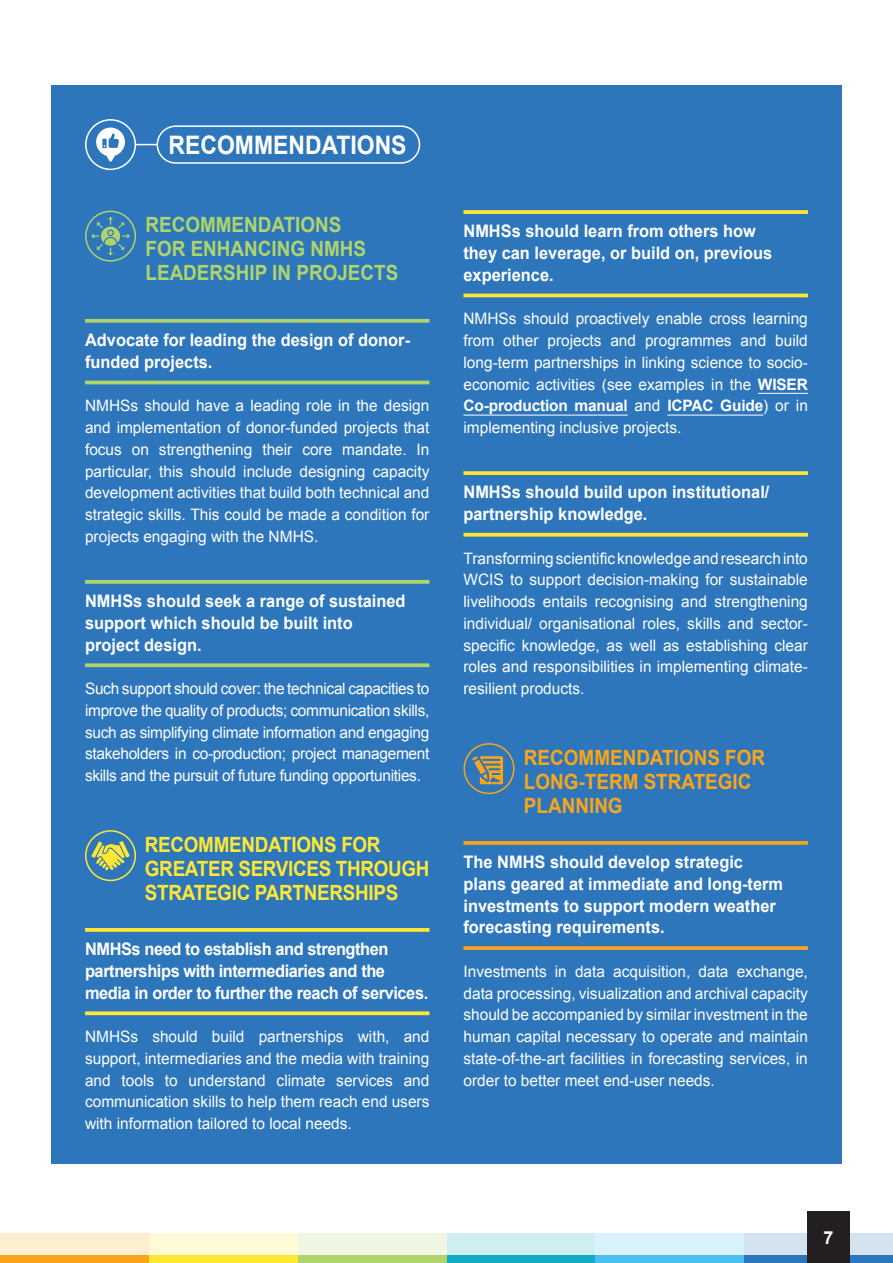
<style>
.page{position:relative;width:893px;height:1263px;background:#fff}
.page>*{position:absolute;margin:0;border:0;box-sizing:border-box;transform-origin:0 0}
.t1{font:700 25.5px "Arial";color:#fff;scale:.9 1}
.t2{font:700 21px/24px "Arial";letter-spacing:-.015em;color:#ffe834;scale:.9 1}
.t3{font:700 21px/24px "Arial";color:#afd46b;scale:.9 1}
.t4{font:700 21px/24px "Arial";color:#f9a51b;scale:.9 1}
.t5{font:700 18px "Arial";color:#fff}
.t6{font:700 17.25px/21.8px "Arial";color:#fff;scale:.95 1}
.t7{font:700 17.25px/21.8px "Arial";letter-spacing:-.025em;color:#fff;scale:.95 1}
.t8{font:15.75px/21.8px "Arial";color:#fff;text-align:justify}
.s1{font-weight:700}
</style>
<div class="page">
<div style="left:51px;top:85px;width:791px;height:1078px;background:#2e76bc"></div>
<div style="left:157px;top:125px;width:263px;height:39px;border:2px solid #fff;border-radius:18px"></div>
<div style="left:85px;top:119px;width:51px;height:51px;border:2px solid #fff;border-radius:50%"></div>
<svg style="left:136px;top:144px;width:21px;height:1px"></svg>
<svg style="left:96px;top:128px;width:29px;height:34px"></svg>
<svg style="left:85px;top:319px;width:344px;height:4px"></svg>
<hr style="left:85px;top:381px;width:344px;height:3px;background:#afd46b">
<svg style="left:85px;top:580px;width:344px;height:4px"></svg>
<svg style="left:85px;top:663px;width:344px;height:4px"></svg>
<svg style="left:85px;top:928px;width:344px;height:4px"></svg>
<svg style="left:85px;top:1011px;width:344px;height:4px"></svg>
<svg style="left:91px;top:217px;width:39px;height:38px"></svg>
<div style="left:85px;top:211px;width:51px;height:51px;border:2px solid #afd46b;border-radius:50%"></div>
<svg style="left:91px;top:841px;width:39px;height:29px"></svg>
<div style="left:85px;top:830px;width:51px;height:51px;border:2px solid #ffe834;border-radius:50%"></div>
<svg style="left:463px;top:210px;width:345px;height:4px"></svg>
<hr style="left:463px;top:294px;width:345px;height:3px;background:#ffe834">
<hr style="left:758px;top:393px;width:50px;height:1px;background:#fff">
<hr style="left:463px;top:415px;width:165px;height:1px;background:#fff">
<hr style="left:667px;top:415px;width:96px;height:1px;background:#fff">
<svg style="left:463px;top:471px;width:345px;height:4px"></svg>
<svg style="left:463px;top:533px;width:345px;height:4px"></svg>
<svg style="left:463px;top:841px;width:345px;height:4px"></svg>
<svg style="left:463px;top:946px;width:345px;height:4px"></svg>
<svg style="left:471px;top:755px;width:32px;height:32px"></svg>
<div style="left:463px;top:743px;width:51px;height:51px;border:2px solid #f9a51b;border-radius:50%"></div>
<div style="left:595px;top:1233px;width:149px;height:30px;background:#4abfee"></div>
<div style="left:446px;top:1233px;width:149px;height:30px;background:#12abc1"></div>
<div style="left:298px;top:1233px;width:148px;height:30px;background:#afd46b"></div>
<div style="left:149px;top:1233px;width:149px;height:30px;background:#ffe834"></div>
<div style="left:0;top:1233px;width:149px;height:30px;background:#f9a51b"></div>
<div style="left:744px;top:1233px;width:149px;height:30px;background:#2e76bc"></div>
<svg style="left:1px;top:1233px;width:892px;height:21px;background:#e7f0e5"></svg>
<svg style="left:0;top:1233px;width:1px;height:21px"></svg>
<div style="left:807px;top:1212px;width:43px;height:51px;background:#231f20"></div>
<h1 class="t1" style="left:169px;top:128px;width:266px">RECOMMENDATIONS</h1>
<h2 class="t3" style="left:146px;top:214px;width:282px">RECOMMENDATIONS<br>FOR ENHANCING NMHS<br>LEADERSHIP IN PROJECTS</h2>
<p class="t6" style="left:85px;top:330px;width:344px">Advocate for leading the design of donor&shy;funded projects.</p>
<p class="t8" style="left:85px;top:395px;width:346px">NMHSs should have a leading role in the design and implementation of donor-funded projects that focus on strengthening their core mandate. In particular, this should include designing capacity development activities that build both technical and strategic skills. This could be made a condition for projects engaging with the NMHS.</p>
<p class="t6" style="left:85px;top:591px;width:339px">NMHSs should seek a range of sustained support which should be built into project design.</p>
<p class="t8" style="left:85px;top:678px;width:346px">Such support should cover: the technical capacities to improve the quality of products; communication skills, such as simplifying climate information and engaging stakeholders in co-production; project management skills and the pursuit of future funding opportunities.</p>
<h2 class="t2" style="left:145px;top:833px;width:318px">RECOMMENDATIONS FOR<br>GREATER SERVICES THROUGH<br>STRATEGIC PARTNERSHIPS</h2>
<p class="t7" style="left:85px;top:939px;width:363px">NMHSs need to establish and strengthen partnerships with intermediaries and the media in order to further the reach of services.</p>
<p class="t8" style="left:85px;top:1026px;width:346px">NMHSs should build partnerships with, and support, intermediaries and the media with training and tools to understand climate services and communication skills to help them reach end users with information tailored to local needs.</p>
<p class="t6" style="left:463px;top:221px;width:326px">NMHSs should learn from others how they can leverage, or build on, previous experience.</p>
<p class="t8" style="left:463px;top:308px;width:346px">NMHSs should proactively enable cross learning from other projects and programmes and build long-term partnerships in linking science to socio&shy;economic activities (see examples in the <span class="s1">WISER Co-production manual</span> and <span class="s1">ICPAC Guide</span>) or in implementing inclusive projects.</p>
<p class="t6" style="left:463px;top:482px;width:324px">NMHSs should build upon institutional/ partnership knowledge.</p>
<p class="t8" style="left:463px;top:547px;width:346px">Transforming scientific knowledge and research into WCIS to support decision-making for sustainable livelihoods entails recognising and strengthening individual/ organisational roles, skills and sector&shy;specific knowledge, as well as establishing clear roles and responsibilities in implementing climate&shy;resilient products.</p>
<h2 class="t4" style="left:524px;top:746px;width:269px">RECOMMENDATIONS FOR<br>LONG-TERM STRATEGIC<br>PLANNING</h2>
<p class="t6" style="left:463px;top:852px;width:338px">The NMHS should develop strategic plans geared at immediate and long-term investments to support modern weather forecasting requirements.</p>
<p class="t8" style="left:463px;top:961px;width:346px">Investments in data acquisition, data exchange, data processing, visualization and archival capacity should be accompanied by similar investment in the human capital necessary to operate and maintain state-of-the-art facilities in forecasting services, in order to better meet end-user needs.</p>
<p class="t5" style="left:823px;top:1226px;width:12px">7</p>
</div>
